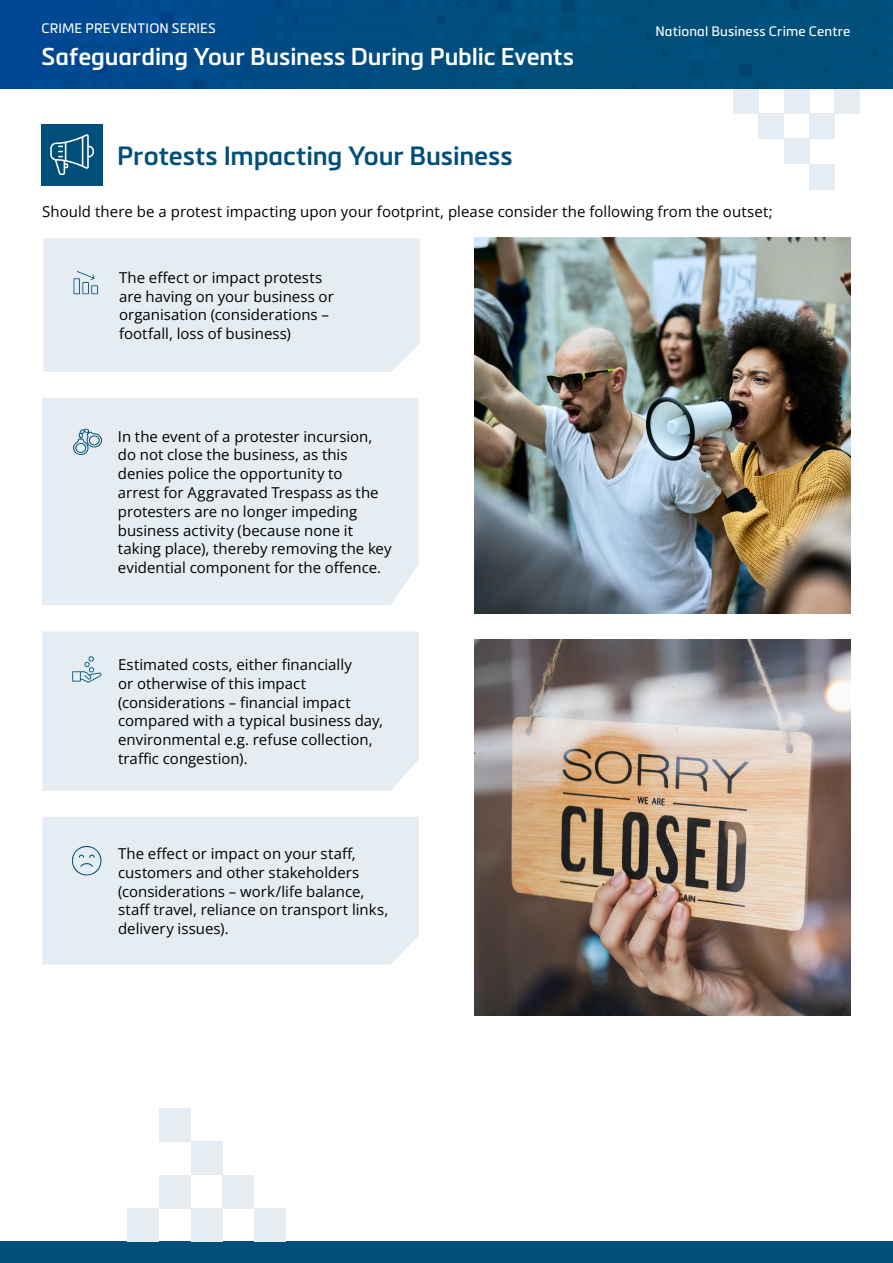
<style>
.page{position:relative;width:893px;height:1263px;background:#fff}
.page>*{position:absolute;margin:0;border:0;box-sizing:border-box;transform-origin:0 0}
.t1{font:600 25.95px "Metronic Pro";letter-spacing:-.005em;color:#004e7a}
.t2{font:600 24px "Metronic Pro";letter-spacing:-.005em;color:#fff}
.t3{font:15px/18.8px "Open Sans";color:#000}
.t4{font:13.5px "Metronic Pro";letter-spacing:.01em;color:#fff}
</style>
<div class="page">
<div style="left:809px;top:114px;width:25px;height:25px;background:#e5edf2"></div>
<div style="left:809px;top:164px;width:25px;height:25px;background:#e5edf2"></div>
<div style="left:784px;top:139px;width:25px;height:25px;background:#e5edf2"></div>
<div style="left:759px;top:114px;width:25px;height:25px;background:#e5edf2"></div>
<div style="left:733px;top:88px;width:26px;height:26px;background:#e5edf2"></div>
<div style="left:784px;top:88px;width:25px;height:26px;background:#e5edf2"></div>
<div style="left:834px;top:88px;width:26px;height:26px;background:#e5edf2"></div>
<img style="left:0;top:0;width:893px;height:88px">
<div style="left:0;top:1242px;width:893px;height:21px;background:#004e7a"></div>
<div style="left:42px;top:817px;width:377px;height:147px;background:#e5edf2"></div>
<div style="left:41px;top:124px;width:62px;height:61px;background:#004e7a"></div>
<svg style="left:72px;top:842px;width:29px;height:38px"></svg>
<div style="left:43px;top:238px;width:377px;height:134px;background:#e5edf2"></div>
<div style="left:42px;top:631px;width:377px;height:160px;background:#e5edf2"></div>
<div style="left:42px;top:398px;width:377px;height:207px;background:#e5edf2"></div>
<svg style="left:73px;top:270px;width:26px;height:25px"></svg>
<svg style="left:72px;top:428px;width:32px;height:29px"></svg>
<svg style="left:72px;top:656px;width:30px;height:27px"></svg>
<img style="left:474px;top:238px;width:376px;height:376px">
<img style="left:474px;top:640px;width:376px;height:376px">
<div style="left:159px;top:1175px;width:32px;height:33px;background:#e5edf2"></div>
<div style="left:159px;top:1108px;width:32px;height:33px;background:#e5edf2"></div>
<div style="left:191px;top:1141px;width:32px;height:34px;background:#e5edf2"></div>
<div style="left:223px;top:1175px;width:31px;height:33px;background:#e5edf2"></div>
<div style="left:254px;top:1208px;width:32px;height:34px;background:#e5edf2"></div>
<div style="left:191px;top:1208px;width:32px;height:34px;background:#e5edf2"></div>
<div style="left:127px;top:1208px;width:32px;height:34px;background:#e5edf2"></div>
<svg style="left:50px;top:134px;width:44px;height:41px"></svg>
<p class="t4" style="left:41px;top:18px;width:176px">CRIME PREVENTION SERIES</p>
<p class="t4" style="left:655px;top:21px;width:196px">National Business Crime Centre</p>
<h2 class="t2" style="left:42px;top:41px;width:534px">Safeguarding Your Business During Public Events</h2>
<h1 class="t1" style="left:117px;top:139px;width:397px">Protests Impacting Your Business</h1>
<p class="t3" style="left:42px;top:202px;width:732px">Should there be a protest impacting upon your footprint, please consider the following from the outset;</p>
<p class="t3" style="left:119px;top:268px;width:216px">The effect or impact protests are having on your business or organisation (considerations – footfall, loss of business)</p>
<p class="t3" style="left:118px;top:426px;width:275px">In the event of a protester incursion, do not close the business, as this denies police the opportunity to<br>arrest for Aggravated Trespass as the protesters are no longer impeding business activity (because none it taking place), thereby removing the key evidential component for the offence.</p>
<p class="t3" style="left:118px;top:655px;width:266px">Estimated costs, either financially<br>or otherwise of this impact (considerations – financial impact compared with a typical business day, environmental e.g. refuse collection, traffic congestion).</p>
<p class="t3" style="left:118px;top:844px;width:272px">The effect or impact on your staff, customers and other stakeholders (considerations – work/life balance, staff travel, reliance on transport links, delivery issues).</p>
</div>
